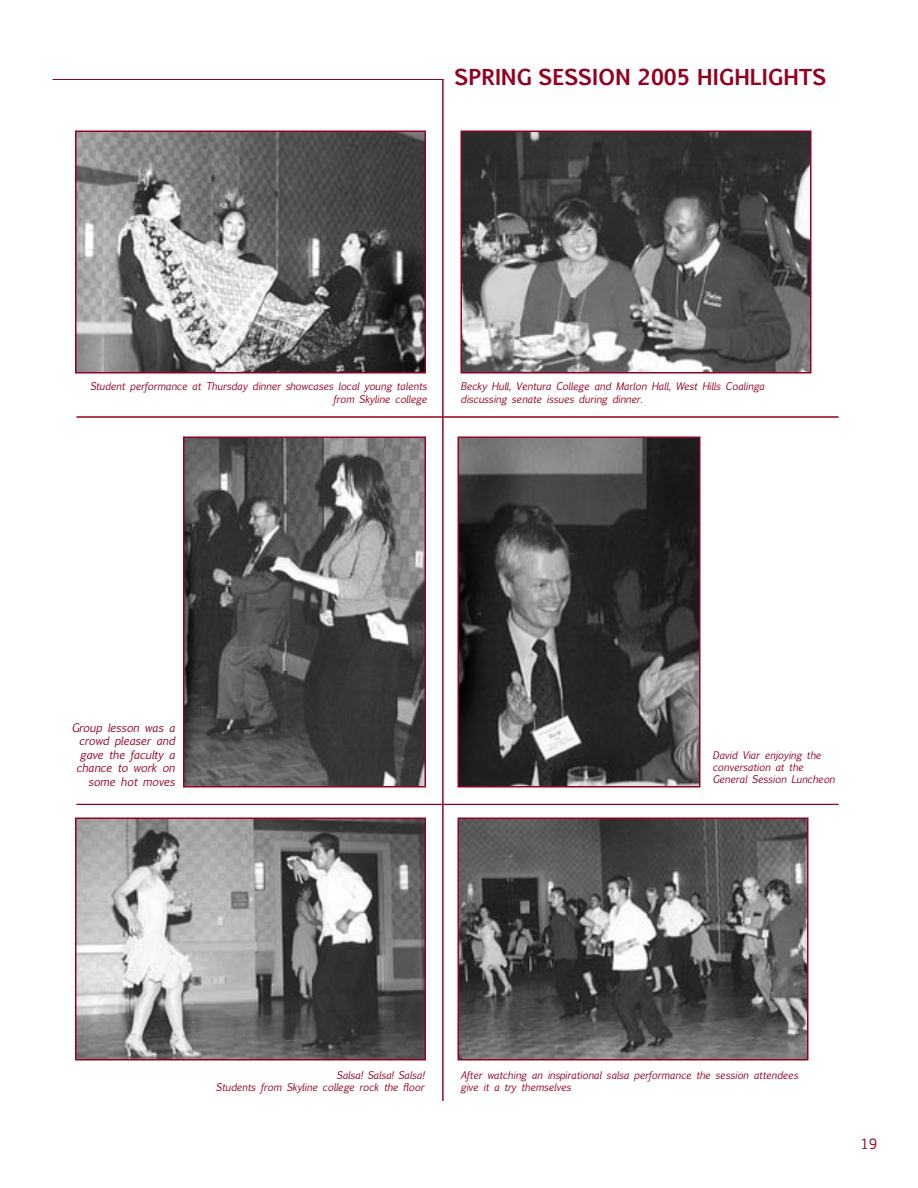
<style>
.page{position:relative;width:918px;height:1188px;background:#fff}
.page>*{position:absolute;margin:0;border:0;box-sizing:border-box;transform-origin:0 0}
.t1{font:700 21px "Pigiarniq";color:#930020}
.t2{font:13.5px "Pigiarniq";color:#930020}
.t3{font:italic 11.25px/13.5px "Pigiarniq";letter-spacing:-.02em;color:#930020;text-align:right}
.t4{font:italic 10.2px/12.1px "Pigiarniq";letter-spacing:-.02em;color:#930020}
</style>
<div class="page">
<hr style="left:52px;top:79px;width:391px;height:1px;background:#930020">
<hr style="left:442px;top:79px;width:1px;height:1022px;background:#930020">
<img style="left:78px;top:133px;width:345px;height:238px">
<div style="left:75px;top:130px;width:351px;height:244px;border:2px solid #930020"></div>
<img style="left:463px;top:133px;width:346px;height:238px">
<div style="left:460px;top:130px;width:352px;height:244px;border:2px solid #930020"></div>
<img style="left:78px;top:821px;width:345px;height:236px">
<div style="left:75px;top:818px;width:351px;height:242px;border:2px solid #930020"></div>
<img style="left:461px;top:821px;width:344px;height:236px">
<div style="left:458px;top:818px;width:350px;height:242px;border:2px solid #930020"></div>
<img style="left:186px;top:439px;width:237px;height:346px">
<div style="left:183px;top:436px;width:243px;height:352px;border:2px solid #930020"></div>
<img style="left:461px;top:439px;width:236px;height:346px">
<div style="left:458px;top:436px;width:242px;height:352px;border:2px solid #930020"></div>
<hr style="left:76px;top:417px;width:762px;height:1px;background:#930020">
<hr style="left:76px;top:804px;width:762px;height:1px;background:#930020">
<h1 class="t1" style="left:454px;top:62px;width:374px">SPRING SESSION 2005 HIGHLIGHTS</h1>
<p class="t4" style="left:90px;top:381px;width:339px;text-align:right">Student performance at Thursday dinner showcases local young talents from Skyline college</p>
<p class="t4" style="left:460px;top:381px;width:306px">Becky Hull, Ventura College and Marlon Hall, West Hills Coalinga discussing senate issues during dinner.</p>
<p class="t3" style="left:71px;top:721px;width:105px">Group lesson was a crowd pleaser and gave the faculty a chance to work on some hot moves</p>
<p class="t4" style="left:712px;top:749px;width:124px">David Viar enjoying the conversation at the<br>General Session Luncheon</p>
<p class="t4" style="left:216px;top:1069px;width:210px;text-align:right">Salsa! Salsa! Salsa!<br>Students from Skyline college rock the floor</p>
<p class="t4" style="left:460px;top:1069px;width:339px">After watching an inspirational salsa performance the session attendees give it a try themselves</p>
<h2 class="t2" style="left:861px;top:1134px;width:18px">19</h2>
</div>
